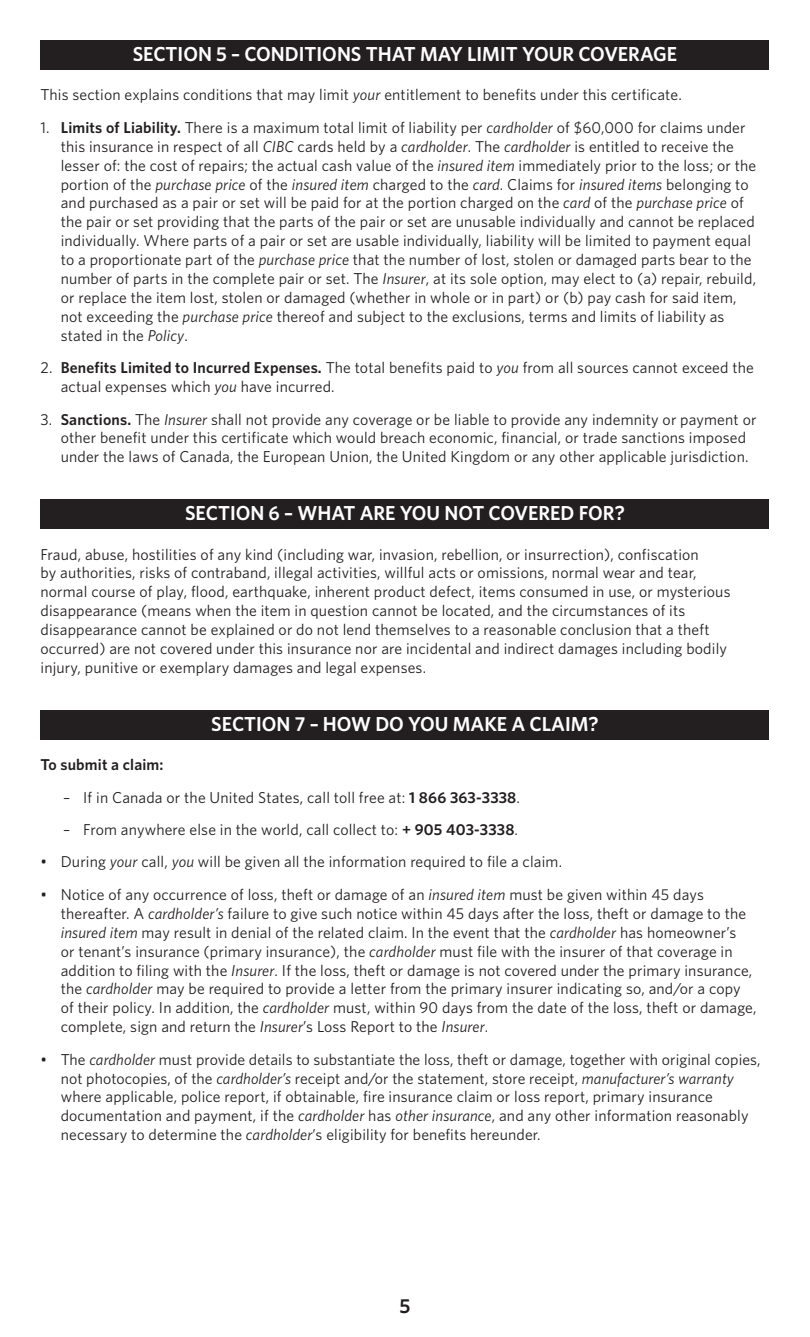
<style>
.page{position:relative;width:810px;height:1337px;background:#fff}
.page>*{position:absolute;margin:0;border:0;box-sizing:border-box;transform-origin:0 0}
.Heading_H3_-_Knock_o{font:600 20.25px "Whitney";color:#fff}
.t1{font:600 20.25px "Whitney";color:#231f20}
.Body_Text{font:15.75px/18.9px "Whitney";letter-spacing:.01em;color:#231f20}
.Bullet_en-dash_Inden{font:15.75px "Whitney";letter-spacing:.01em;color:#231f20}
.Body_Text-2{font:600 15.75px "Whitney";letter-spacing:.01em;color:#231f20}
.s1{font-style:italic}
.s2{font-weight:600}
</style>
<div class="page">
<div style="left:40px;top:40px;width:730px;height:30px;background:#231f20"></div>
<div style="left:40px;top:500px;width:730px;height:29px;background:#231f20"></div>
<div style="left:40px;top:710px;width:730px;height:29px;background:#231f20"></div>
<h3 class="Heading_H3_-_Knock_o" style="left:133px;top:41px;width:546px">SECTION 5 – CONDITIONS THAT MAY LIMIT YOUR COVERAGE</h3>
<p class="Body_Text" style="left:40px;top:85px;width:643px">This section explains conditions that may limit <span class="s1">your</span> entitlement to benefits under this certificate.</p>
<p class="Body_Text" style="left:61px;top:117px;width:697px;text-indent:-20px">1. <span class="s2">Limits of Liability.</span> There is a maximum total limit of liability per <span class="s1">cardholder</span> of $60,000 for claims under this insurance in respect of all <span class="s1">CIBC</span> cards held by a <span class="s1">cardholder</span>. The <span class="s1">cardholder</span> is entitled to receive the lesser of: the cost of repairs; the actual cash value of the <span class="s1">insured item</span> immediately prior to the loss; or the portion of the <span class="s1">purchase price</span> of the <span class="s1">insured item</span> charged to the <span class="s1">card</span>. Claims for <span class="s1">insured items</span> belonging to and purchased as a pair or set will be paid for at the portion charged on the <span class="s1">card</span> of the <span class="s1">purchase price</span> of the pair or set providing that the parts of the pair or set are unusable individually and cannot be replaced individually. Where parts of a pair or set are usable individually, liability will be limited to payment equal to a proportionate part of the <span class="s1">purchase price</span> that the number of lost, stolen or damaged parts bear to the number of parts in the complete pair or set. The <span class="s1">Insurer</span>, at its sole option, may elect to (a) repair, rebuild, or replace the item lost, stolen or damaged (whether in whole or in part) or (b) pay cash for said item, not exceeding the <span class="s1">purchase price</span> thereof and subject to the exclusions, terms and limits of liability as stated in the <span class="s1">Policy</span>.</p>
<p class="Body_Text" style="left:61px;top:358px;width:695px;text-indent:-20px">2. <span class="s2">Benefits Limited to Incurred Expenses.</span> The total benefits paid to <span class="s1">you</span> from all sources cannot exceed the actual expenses which <span class="s1">you</span> have incurred.</p>
<p class="Body_Text" style="left:61px;top:409px;width:697px;text-indent:-20px">3. <span class="s2">Sanctions.</span> The <span class="s1">Insurer</span> shall not provide any coverage or be liable to provide any indemnity or payment or other benefit under this certificate which would breach economic, financial, or trade sanctions imposed under the laws of Canada, the European Union, the United Kingdom or any other applicable jurisdiction.</p>
<h3 class="Heading_H3_-_Knock_o" style="left:185px;top:500px;width:441px">SECTION 6 – WHAT ARE YOU NOT COVERED FOR?</h3>
<p class="Body_Text" style="left:40px;top:544px;width:692px">Fraud, abuse, hostilities of any kind (including war, invasion, rebellion, or insurrection), confiscation<br>by authorities, risks of contraband, illegal activities, willful acts or omissions, normal wear and tear, normal course of play, flood, earthquake, inherent product defect, items consumed in use, or mysterious disappearance (means when the item in question cannot be located, and the circumstances of its disappearance cannot be explained or do not lend themselves to a reasonable conclusion that a theft occurred) are not covered under this insurance nor are incidental and indirect damages including bodily injury, punitive or exemplary damages and legal expenses.</p>
<h3 class="Heading_H3_-_Knock_o" style="left:211px;top:710px;width:389px">SECTION 7 – HOW DO YOU MAKE A CLAIM?</h3>
<p class="Body_Text-2" style="left:40px;top:754px;width:124px">To submit a claim:</p>
<p class="Bullet_en-dash_Inden" style="left:63px;top:786px;width:459px">– If in Canada or the United States, call toll free at: <span class="s2">1 866 363-3338</span>.</p>
<p class="Bullet_en-dash_Inden" style="left:63px;top:819px;width:457px">– From anywhere else in the world, call collect to: <span class="s2">+ 905 403-3338</span>.</p>
<p class="Body_Text" style="left:40px;top:852px;width:523px">• During <span class="s1">your</span> call, <span class="s1">you</span> will be given all the information required to file a claim.</p>
<p class="Body_Text" style="left:61px;top:884px;width:697px;text-indent:-20px">• Notice of any occurrence of loss, theft or damage of an <span class="s1">insured item</span> must be given within 45 days thereafter. A <span class="s1">cardholder’s</span> failure to give such notice within 45 days after the loss, theft or damage to the <span class="s1">insured item</span> may result in denial of the related claim. In the event that the <span class="s1">cardholder</span> has homeowner’s<br>or tenant’s insurance (primary insurance), the <span class="s1">cardholder</span> must file with the insurer of that coverage in addition to filing with the <span class="s1">Insurer</span>. If the loss, theft or damage is not covered under the primary insurance, the <span class="s1">cardholder</span> may be required to provide a letter from the primary insurer indicating so, and/or a copy of their policy. In addition, the <span class="s1">cardholder</span> must, within 90 days from the date of the loss, theft or damage, complete, sign and return the <span class="s1">Insurer</span>’s Loss Report to the <span class="s1">Insurer</span>.</p>
<p class="Body_Text" style="left:61px;top:1049px;width:702px;text-indent:-20px">• The <span class="s1">cardholder</span> must provide details to substantiate the loss, theft or damage, together with original copies, not photocopies, of the <span class="s1">cardholder’s</span> receipt and/or the statement, store receipt, <span class="s1">manufacturer’s warranty </span>where applicable, police report, if obtainable, fire insurance claim or loss report, primary insurance documentation and payment, if the <span class="s1">cardholder</span> has <span class="s1">other insurance</span>, and any other information reasonably necessary to determine the <span class="s1">cardholder</span>’s eligibility for benefits hereunder.</p>
<p class="t1" style="left:400px;top:1292px;width:12px">5</p>
</div>
